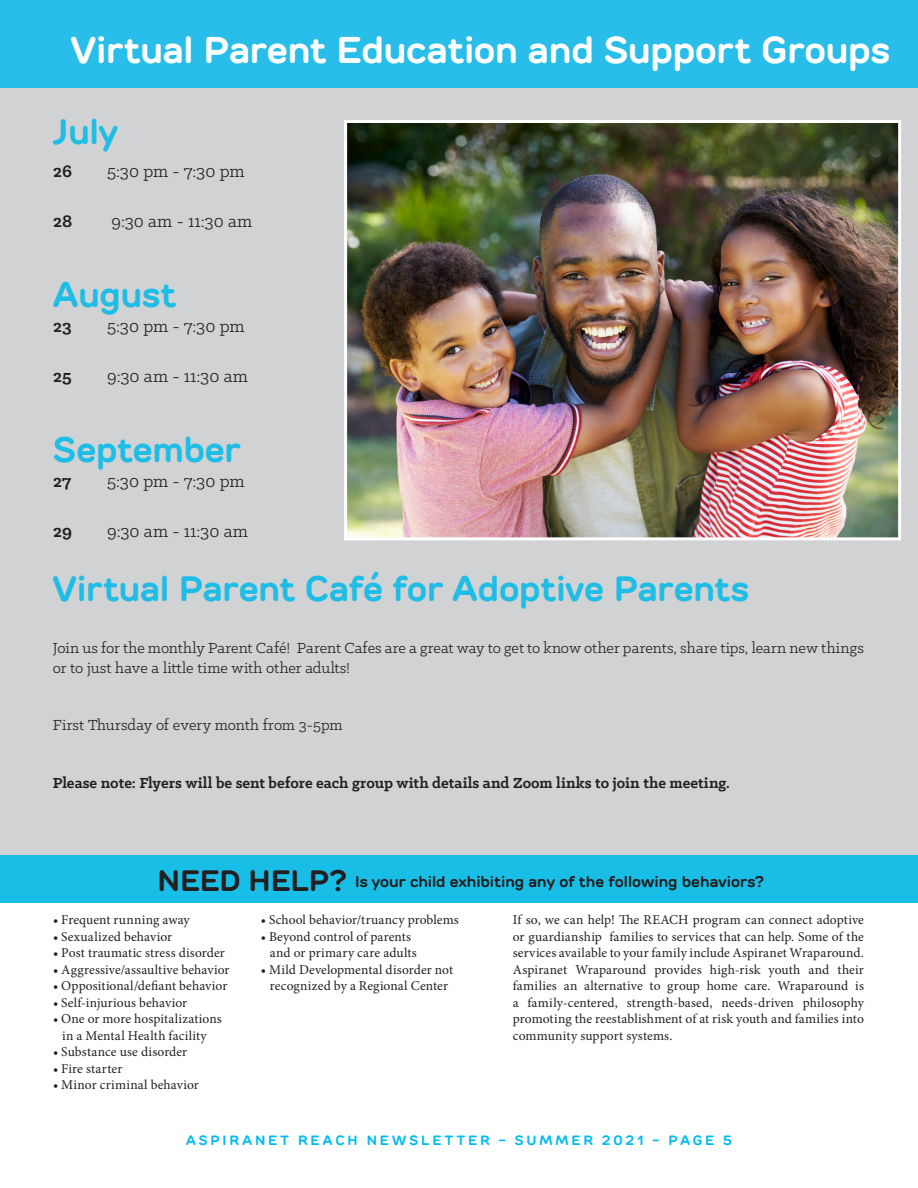
<style>
.page{position:relative;width:918px;height:1188px;background:#fff}
.page>*{position:absolute;margin:0;border:0;box-sizing:border-box;transform-origin:0 0}
.subhead{font:700 37.35px "TT Rounds";letter-spacing:-.01em;color:#fff}
.t1{font:700 35.25px "TT Rounds";letter-spacing:-.005em;color:#1ebde6}
.body{font:19.05px "Klinic Slab";color:#231f20}
.body-2{font:700 19.05px "Klinic Slab";color:#231f20}
.article_body{font:16.5px/19.8px "Klinic Slab";color:#231f20}
.article_body-2{font:700 16.5px "Klinic Slab";color:#231f20}
.t2{font:700 15.45px "TT Rounds";color:#231f20}
.t3{font:13.5px/16.5px "Minion Pro";letter-spacing:.01em;color:#231f20;text-align:justify}
.subhead-2{font:700 13.5px "TT Rounds";letter-spacing:.22em;color:#00bbf1}
.s1{font-size:29.55px}
</style>
<div class="page">
<div style="left:0;top:87px;width:918px;height:769px;background:#d1d2d4"></div>
<div style="left:0;top:0;width:918px;height:87px;background:#28bee9"></div>
<div style="left:0;top:856px;width:918px;height:47px;background:#19bee7"></div>
<img style="left:348px;top:124px;width:549px;height:412px">
<div style="left:344px;top:120px;width:557px;height:420px;border:3px solid #fff"></div>
<p class="subhead" style="left:71px;top:24px;width:821px">Virtual Parent Education and Support Groups</p>
<p class="t1" style="left:53px;top:107px;width:66px">July</p>
<p class="body-2" style="left:53px;top:159px;width:20px">26</p>
<p class="body" style="left:107px;top:159px;width:139px">5:30 pm - 7:30 pm</p>
<p class="body-2" style="left:53px;top:209px;width:21px">28</p>
<p class="body" style="left:112px;top:209px;width:142px">9:30 am - 11:30 am</p>
<p class="t1" style="left:53px;top:271px;width:125px">August</p>
<p class="body-2" style="left:53px;top:314px;width:20px">23</p>
<p class="body" style="left:107px;top:314px;width:139px">5:30 pm - 7:30 pm</p>
<p class="body-2" style="left:53px;top:364px;width:20px">25</p>
<p class="body" style="left:107px;top:364px;width:142px">9:30 am - 11:30 am</p>
<p class="t1" style="left:53px;top:426px;width:189px">September</p>
<p class="body-2" style="left:53px;top:469px;width:19px">27</p>
<p class="body" style="left:107px;top:469px;width:139px">5:30 pm - 7:30 pm</p>
<p class="body-2" style="left:53px;top:519px;width:20px">29</p>
<p class="body" style="left:107px;top:519px;width:142px">9:30 am - 11:30 am</p>
<p class="t1" style="left:53px;top:564px;width:698px">Virtual Parent Café for Adoptive Parents</p>
<p class="article_body" style="left:53px;top:638px;width:813px">Join us for the monthly Parent Café! Parent Cafes are a great way to get to know other parents, share tips, learn new things or to just have a little time with other adults!</p>
<p class="article_body" style="left:53px;top:715px;width:291px">First Thursday of every month from 3-5pm</p>
<p class="article_body-2" style="left:53px;top:772px;width:679px">Please note: Flyers will be sent before each group with details and Zoom links to join the meeting.</p>
<p class="t2" style="left:158px;top:871px;width:608px"><span class="s1">NEED HELP?</span> Is your child exhibiting any of the following behaviors?</p>
<p class="t3" style="left:53px;top:912px;width:138px">• Frequent running away</p>
<p class="t3" style="left:53px;top:928px;width:121px">• Sexualized behavior</p>
<p class="t3" style="left:53px;top:945px;width:173px">• Post traumatic stress disorder</p>
<p class="t3" style="left:53px;top:961px;width:178px">• Aggressive/assaultive behavior</p>
<p class="t3" style="left:53px;top:978px;width:176px">• Oppositional/defiant behavior</p>
<p class="t3" style="left:53px;top:994px;width:136px">• Self-injurious behavior</p>
<p class="t3" style="left:53px;top:1011px;width:170px">• One or more hospitalizations</p>
<p class="t3" style="left:62px;top:1027px;width:146px">in a Mental Health facility</p>
<p class="t3" style="left:53px;top:1044px;width:136px">• Substance use disorder</p>
<p class="t3" style="left:53px;top:1060px;width:71px">• Fire starter</p>
<p class="t3" style="left:53px;top:1077px;width:147px">• Minor criminal behavior</p>
<p class="t3" style="left:513px;top:912px;width:353px">If so, we can help! The REACH program can connect adoptive or guardianship families to services that can help. Some of the services available to your family include Aspiranet Wraparound.<br>Aspiranet Wraparound provides high-risk youth and their families an alternative to group home care. Wraparound is a family-centered, strength-based, needs-driven philosophy promoting the reestablishment of at risk youth and families into community support systems.</p>
<p class="t3" style="left:261px;top:912px;width:200px">• School behavior/truancy problems</p>
<p class="t3" style="left:261px;top:928px;width:152px">• Beyond control of parents</p>
<p class="t3" style="left:270px;top:945px;width:148px">and or primary care adults</p>
<p class="t3" style="left:261px;top:961px;width:194px">• Mild Developmental disorder not</p>
<p class="t3" style="left:270px;top:978px;width:180px">recognized by a Regional Center</p>
<p class="subhead-2" style="left:186px;top:1131px;width:547px">ASPIRANET REACH NEWSLETTER - SUMMER 2021 - PAGE 5</p>
</div>
